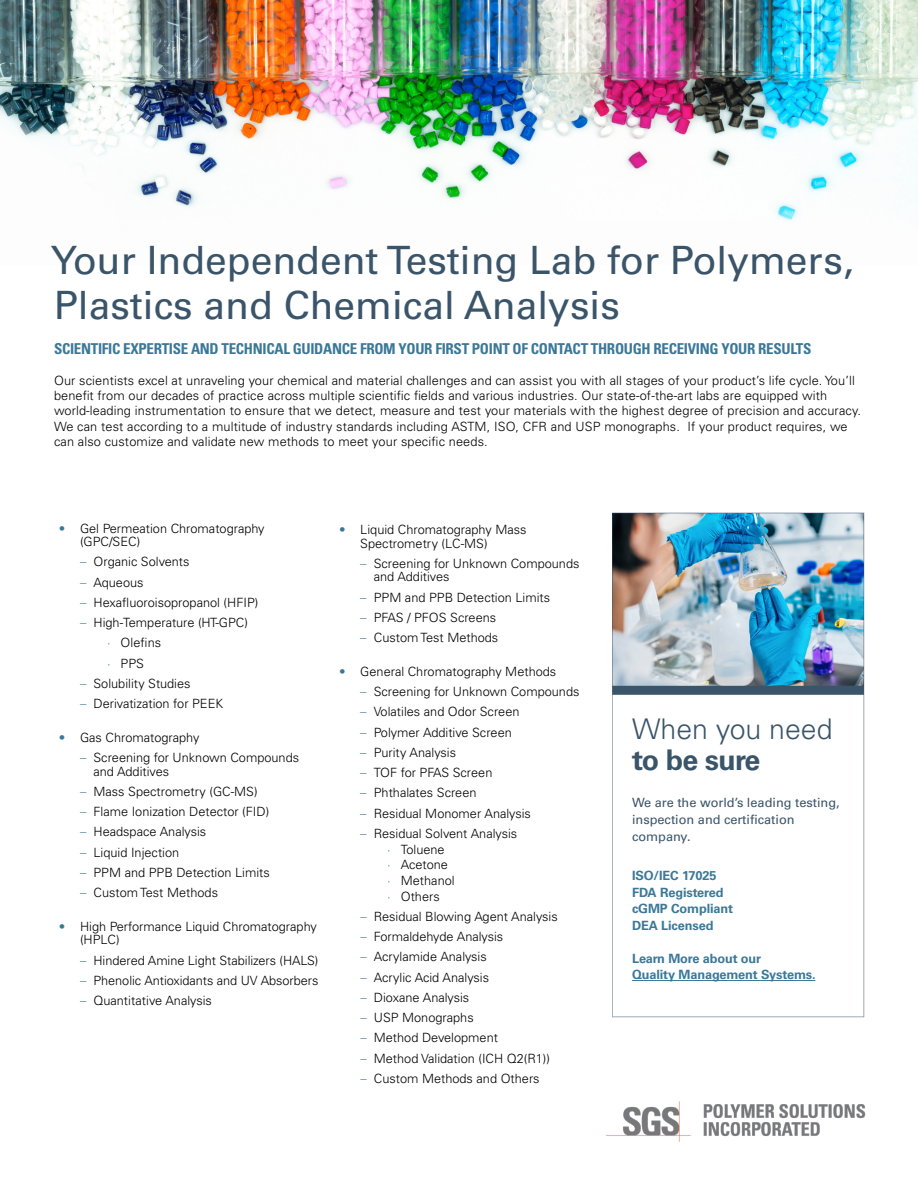
<style>
.page{position:relative;width:918px;height:1188px;background:#fff}
.page>*{position:absolute;margin:0;border:0;box-sizing:border-box;transform-origin:0 0}
.t1{font:39px/45px "Univers LT Std";color:#3a546a}
.t2{font:300 28.5px "Univers LT Std";color:#3a546a}
.t3{font:700 28.5px "Univers LT Std";letter-spacing:-.025em;color:#3a546a}
.t4{font:700 condensed 15px "Univers";letter-spacing:-.02em;color:#3b7898}
.t5{font:300 12.75px/13.5px "Univers LT Std";color:#000}
.t6{font:700 12.75px/16.5px "Univers LT Std";letter-spacing:-.01em;color:#3b7898}
.t7{font:12.75px/16.8px "Univers LT Std";color:#3a546a}
.s1{font-weight:400;color:#3b7898}
.s2{font-stretch:condensed;color:#3b7898}
.s3{color:#3b7898}
</style>
<div class="page">
<img style="left:0;top:0;width:918px;height:221px">
<img style="left:614px;top:515px;width:248px;height:171px">
<hr style="left:632px;top:980px;width:183px;height:1px;background:#3b7898">
<div style="left:612px;top:686px;width:252px;height:9px;background:#3a546a"></div>
<img style="left:606px;top:1101px;width:260px;height:41px">
<h1 class="t1" style="left:51px;top:238px;width:805px">Your Independent Testing Lab for Polymers,<br>Plastics and Chemical Analysis</h1>
<p class="t4" style="left:54px;top:340px;width:759px">SCIENTIFIC EXPERTISE AND TECHNICAL GUIDANCE FROM YOUR FIRST POINT OF CONTACT THROUGH RECEIVING YOUR RESULTS</p>
<p class="t5" style="left:54px;top:373px;width:809px;line-height:15.3px">Our scientists excel at unraveling your chemical and material challenges and can assist you with all stages of your product’s life cycle. You’ll benefit from our decades of practice across multiple scientific fields and various industries. Our state-of-the-art labs are equipped with world-leading instrumentation to ensure that we detect, measure and test your materials with the highest degree of precision and accuracy.<br>We can test according to a multitude of industry standards including ASTM, ISO, CFR and USP monographs. If your product requires, we can also customize and validate new methods to meet your specific needs.</p>
<p class="t5" style="left:80px;top:521px;width:186px;text-indent:-20px"><span class="s1">•</span> Gel Permeation Chromatography (GPC/SEC)</p>
<p class="t5" style="left:80px;top:555px;width:111px"><span class="s2">–</span> Organic Solvents</p>
<p class="t5" style="left:80px;top:575px;width:65px"><span class="s2">–</span> Aqueous</p>
<p class="t5" style="left:80px;top:596px;width:180px"><span class="s2">–</span> Hexafluoroisopropanol (HFIP)</p>
<p class="t5" style="left:107px;top:612px;width:142px;line-height:20.2px;text-indent:-27px"><span class="s2">–</span> High-Temperature (HT-GPC) <span class="s3">·</span> Olefins<br><span class="s3">·</span> PPS</p>
<p class="t5" style="left:80px;top:677px;width:112px"><span class="s2">–</span> Solubility Studies</p>
<p class="t5" style="left:80px;top:697px;width:145px"><span class="s2">–</span> Derivatization for PEEK</p>
<p class="t5" style="left:60px;top:731px;width:141px"><span class="s1">•</span> Gas Chromatography</p>
<p class="t5" style="left:94px;top:751px;width:207px;text-indent:-14px"><span class="s2">–</span> Screening for Unknown Compounds and Additives</p>
<p class="t5" style="left:80px;top:785px;width:179px"><span class="s2">–</span> Mass Spectrometry (GC-MS)</p>
<p class="t5" style="left:80px;top:805px;width:191px"><span class="s2">–</span> Flame Ionization Detector (FID)</p>
<p class="t5" style="left:80px;top:825px;width:128px"><span class="s2">–</span> Headspace Analysis</p>
<p class="t5" style="left:80px;top:845px;width:101px"><span class="s2">–</span> Liquid Injection</p>
<p class="t5" style="left:80px;top:866px;width:191px"><span class="s2">–</span> PPM and PPB Detection Limits</p>
<p class="t5" style="left:80px;top:886px;width:140px"><span class="s2">–</span> Custom Test Methods</p>
<p class="t5" style="left:80px;top:920px;width:238px;text-indent:-20px"><span class="s1">•</span> High Performance Liquid Chromatography (HPLC)</p>
<p class="t5" style="left:80px;top:953px;width:240px"><span class="s2">–</span> Hindered Amine Light Stabilizers (HALS)</p>
<p class="t5" style="left:80px;top:974px;width:240px"><span class="s2">–</span> Phenolic Antioxidants and UV Absorbers</p>
<p class="t5" style="left:80px;top:994px;width:133px"><span class="s2">–</span> Quantitative Analysis</p>
<p class="t5" style="left:360px;top:523px;width:168px;text-indent:-20px"><span class="s1">•</span> Liquid Chromatography Mass<br>Spectrometry (LC-MS)</p>
<p class="t5" style="left:374px;top:557px;width:207px;text-indent:-14px"><span class="s2">–</span> Screening for Unknown Compounds and Additives</p>
<p class="t5" style="left:360px;top:590px;width:191px"><span class="s2">–</span> PPM and PPB Detection Limits</p>
<p class="t5" style="left:360px;top:611px;width:137px"><span class="s2">–</span> PFAS / PFOS Screens</p>
<p class="t5" style="left:360px;top:631px;width:140px"><span class="s2">–</span> Custom Test Methods</p>
<p class="t5" style="left:340px;top:665px;width:218px"><span class="s1">•</span> General Chromatography Methods</p>
<p class="t5" style="left:360px;top:685px;width:221px"><span class="s2">–</span> Screening for Unknown Compounds</p>
<p class="t5" style="left:360px;top:705px;width:161px"><span class="s2">–</span> Volatiles and Odor Screen</p>
<p class="t5" style="left:360px;top:725px;width:153px"><span class="s2">–</span> Polymer Additive Screen</p>
<p class="t5" style="left:360px;top:746px;width:97px"><span class="s2">–</span> Purity Analysis</p>
<p class="t5" style="left:360px;top:766px;width:134px"><span class="s2">–</span> TOF for PFAS Screen</p>
<p class="t5" style="left:360px;top:786px;width:118px"><span class="s2">–</span> Phthalates Screen</p>
<p class="t5" style="left:360px;top:806px;width:172px"><span class="s2">–</span> Residual Monomer Analysis</p>
<p class="t5" style="left:387px;top:825px;width:131px;line-height:15.8px;text-indent:-27px"><span class="s2">–</span> Residual Solvent Analysis <span class="s3">·</span> Toluene<br><span class="s3">·</span> Acetone<br><span class="s3">·</span> Methanol<br><span class="s3">·</span> Others</p>
<p class="t5" style="left:360px;top:910px;width:199px"><span class="s2">–</span> Residual Blowing Agent Analysis</p>
<p class="t5" style="left:360px;top:930px;width:144px"><span class="s2">–</span> Formaldehyde Analysis</p>
<p class="t5" style="left:360px;top:950px;width:128px"><span class="s2">–</span> Acrylamide Analysis</p>
<p class="t5" style="left:360px;top:970px;width:130px"><span class="s2">–</span> Acrylic Acid Analysis</p>
<p class="t5" style="left:360px;top:991px;width:111px"><span class="s2">–</span> Dioxane Analysis</p>
<p class="t5" style="left:360px;top:1011px;width:115px"><span class="s2">–</span> USP Monographs</p>
<p class="t5" style="left:360px;top:1031px;width:139px"><span class="s2">–</span> Method Development</p>
<p class="t5" style="left:360px;top:1051px;width:191px"><span class="s2">–</span> Method Validation (ICH Q2(R1))</p>
<p class="t5" style="left:360px;top:1072px;width:181px"><span class="s2">–</span> Custom Methods and Others</p>
<h2 class="t2" style="left:632px;top:712px;width:202px">When you need</h2>
<h2 class="t3" style="left:632px;top:743px;width:130px">to be sure</h2>
<p class="t7" style="left:632px;top:794px;width:209px">We are the world’s leading testing, inspection and certification company.</p>
<p class="t6" style="left:632px;top:868px;width:103px">ISO/IEC 17025<br>FDA Registered cGMP Compliant<br>DEA Licensed</p>
<p class="t6" style="left:632px;top:950px;width:185px">Learn More about our<br>Quality Management Systems.</p>
</div>
